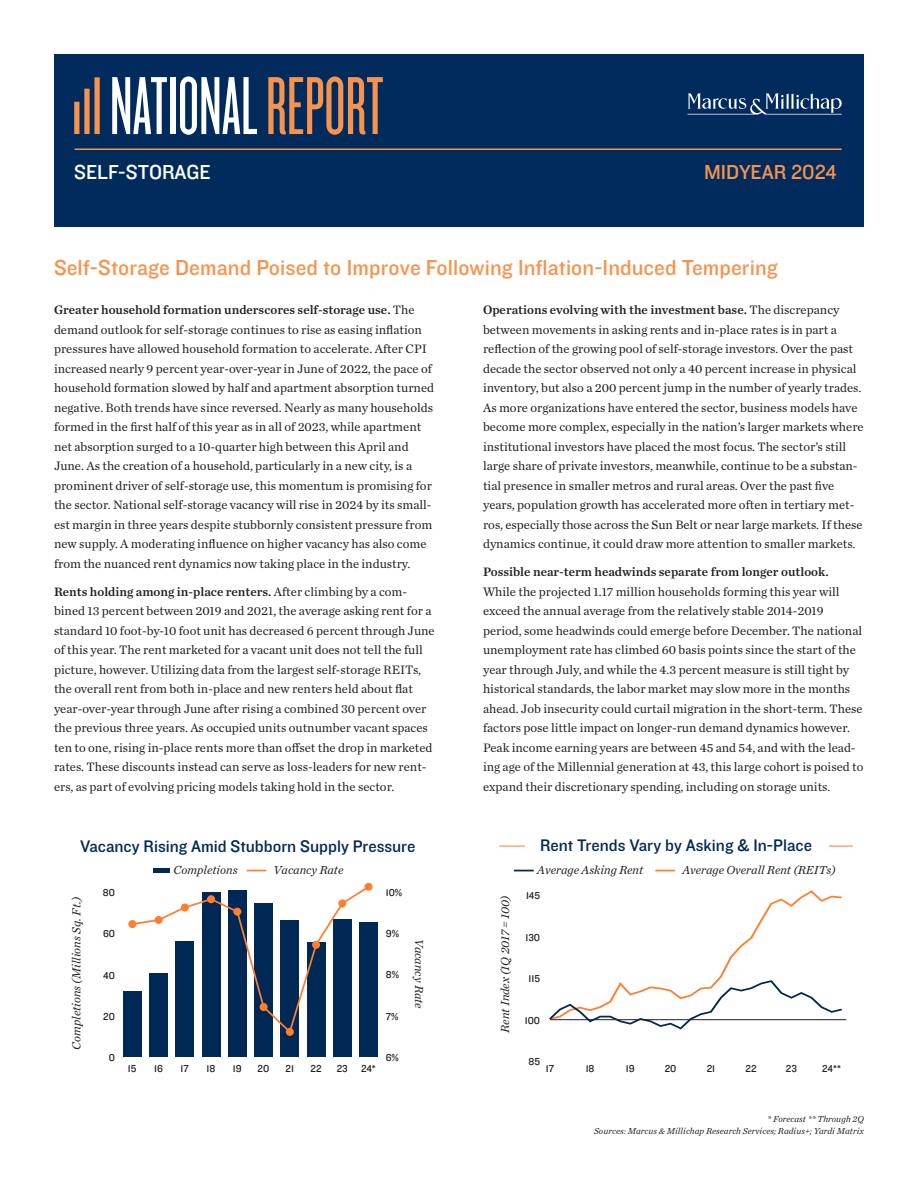
<style>
.page{position:relative;width:918px;height:1188px;background:#fff}
.page>*{position:absolute;margin:0;border:0;box-sizing:border-box;transform-origin:0 0}
._01_-_Header_-_Title{font:85.5px "Knockout 26 Junior Flywght";color:#fff}
._02_-_H1{font:22.5px "Knockout 31 Junior Middlewt";letter-spacing:.005em;color:#f6934d}
._02_-_Header_-_Subtitle{font:21px "Knockout 31 Junior Middlewt";color:#fff}
._02_-_Header_-_Subtitle-2{font:21px "Knockout 31 Junior Middlewt";color:#f6934d}
.t1{font:17.4px "Knockout 31 Junior Middlewt";color:#002855}
._05_-_Body{font:12.75px/19.5px "Chronicle Text G1";color:#231f20}
.t2{font:italic 12.15px "Chronicle Text G1";color:#231f20}
.t3{font:10.5px "Knockout 31 Junior Middlewt";color:#231f20}
._06_-_Captions{font:italic 9px "Chronicle Text G1";letter-spacing:.005em;color:#231f20}
.s1{color:#f6934d}
.s2{font-family:"Chronicle Text G1 Semi"}
</style>
<div class="page">
<div style="left:54px;top:54px;width:810px;height:173px;background:#002b5c"></div>
<hr style="left:75px;top:148px;width:767px;height:2px;background:#f6934d">
<div style="left:74px;top:102px;width:5px;height:32px;background:#f6934d"></div>
<div style="left:84px;top:89px;width:6px;height:45px;background:#f6934d"></div>
<div style="left:94px;top:77px;width:6px;height:57px;background:#f6934d"></div>
<svg style="left:687px;top:93px;width:155px;height:22px"></svg>
<svg style="left:499px;top:846px;width:26px;height:1px"></svg>
<svg style="left:829px;top:846px;width:24px;height:1px"></svg>
<svg style="left:247px;top:870px;width:19px;height:1px"></svg>
<div style="left:123px;top:992px;width:19px;height:65px;background:#002855"></div>
<div style="left:149px;top:974px;width:19px;height:83px;background:#002855"></div>
<div style="left:175px;top:941px;width:19px;height:116px;background:#002855"></div>
<div style="left:202px;top:892px;width:18px;height:165px;background:#002855"></div>
<div style="left:228px;top:891px;width:19px;height:166px;background:#002855"></div>
<div style="left:254px;top:904px;width:19px;height:153px;background:#002855"></div>
<div style="left:280px;top:921px;width:19px;height:136px;background:#002855"></div>
<div style="left:307px;top:942px;width:18px;height:115px;background:#002855"></div>
<div style="left:333px;top:920px;width:19px;height:137px;background:#002855"></div>
<div style="left:359px;top:922px;width:19px;height:135px;background:#002855"></div>
<svg style="left:132px;top:886px;width:235px;height:147px"></svg>
<div style="left:128px;top:920px;width:8px;height:8px;background:#ff7e30;border-radius:50%"></div>
<div style="left:155px;top:916px;width:8px;height:8px;background:#ff7e30;border-radius:50%"></div>
<div style="left:181px;top:903px;width:8px;height:9px;background:#ff7e30;border-radius:50%"></div>
<div style="left:207px;top:895px;width:8px;height:8px;background:#ff7e30;border-radius:50%"></div>
<div style="left:233px;top:908px;width:8px;height:8px;background:#ff7e30;border-radius:50%"></div>
<div style="left:260px;top:1003px;width:8px;height:8px;background:#ff7e30;border-radius:50%"></div>
<div style="left:286px;top:1028px;width:8px;height:8px;background:#ff7e30;border-radius:50%"></div>
<div style="left:312px;top:941px;width:8px;height:8px;background:#ff7e30;border-radius:50%"></div>
<div style="left:338px;top:899px;width:8px;height:8px;background:#ff7e30;border-radius:50%"></div>
<div style="left:365px;top:883px;width:8px;height:8px;background:#ff7e30;border-radius:50%"></div>
<div style="left:153px;top:868px;width:17px;height:5px;background:#002855"></div>
<svg style="left:549px;top:890px;width:293px;height:139px"></svg>
<hr style="left:550px;top:1019px;width:296px;height:1px;background:#231f20">
<svg style="left:655px;top:870px;width:20px;height:1px"></svg>
<svg style="left:514px;top:870px;width:20px;height:1px"></svg>
<p class="_01_-_Header_-_Title" style="left:110px;top:58px;width:275px">NATIONAL <span class="s1">REPORT</span></p>
<p class="_02_-_Header_-_Subtitle" style="left:74px;top:158px;width:138px">SELF-STORAGE</p>
<p class="_02_-_Header_-_Subtitle-2" style="left:704px;top:158px;width:134px">MIDYEAR 2024</p>
<p class="_02_-_H1" style="left:54px;top:252px;width:725px">Self-Storage Demand Poised to Improve Following Inflation-Induced Tempering</p>
<p class="_05_-_Body" style="left:54px;top:300px;width:382px"><span class="s2">Greater household formation underscores self-storage use.</span> The demand outlook for self-storage continues to rise as easing inflation pressures have allowed household formation to accelerate. After CPI increased nearly 9 percent year-over-year in June of 2022, the pace of household formation slowed by half and apartment absorption turned negative. Both trends have since reversed. Nearly as many households formed in the first half of this year as in all of 2023, while apartment net absorption surged to a 10-quarter high between this April and June. As the creation of a household, particularly in a new city, is a prominent driver of self-storage use, this momentum is promising for the sector. National self-storage vacancy will rise in 2024 by its small&shy;est margin in three years despite stubbornly consistent pressure from new supply. A moderating influence on higher vacancy has also come from the nuanced rent dynamics now taking place in the industry.</p>
<p class="_05_-_Body" style="left:54px;top:581px;width:382px"><span class="s2">Rents holding among in-place renters.</span> After climbing by a com&shy;bined 13 percent between 2019 and 2021, the average asking rent for a standard 10 foot-by-10 foot unit has decreased 6 percent through June of this year. The rent marketed for a vacant unit does not tell the full picture, however. Utilizing data from the largest self-storage REITs, the overall rent from both in-place and new renters held about flat year-over-year through June after rising a combined 30 percent over the previous three years. As occupied units outnumber vacant spaces ten to one, rising in-place rents more than offset the drop in marketed rates. These discounts instead can serve as loss-leaders for new rent&shy;ers, as part of evolving pricing models taking hold in the sector.</p>
<p class="_05_-_Body" style="left:483px;top:300px;width:382px"><span class="s2">Operations evolving with the investment base.</span> The discrepancy between movements in asking rents and in-place rates is in part a reflection of the growing pool of self-storage investors. Over the past decade the sector observed not only a 40 percent increase in physical inventory, but also a 200 percent jump in the number of yearly trades.<br>As more organizations have entered the sector, business models have become more complex, especially in the nation’s larger markets where institutional investors have placed the most focus. The sector’s still large share of private investors, meanwhile, continue to be a substan&shy;tial presence in smaller metros and rural areas. Over the past five years, population growth has accelerated more often in tertiary met&shy;ros, especially those across the Sun Belt or near large markets. If these dynamics continue, it could draw more attention to smaller markets.</p>
<p class="_05_-_Body" style="left:483px;top:562px;width:382px"><span class="s2">Possible near-term headwinds separate from longer outlook.<br></span>While the projected 1.17 million households forming this year will exceed the annual average from the relatively stable 2014-2019 period, some headwinds could emerge before December. The national unemployment rate has climbed 60 basis points since the start of the year through July, and while the 4.3 percent measure is still tight by historical standards, the labor market may slow more in the months ahead. Job insecurity could curtail migration in the short-term. These factors pose little impact on longer-run demand dynamics however.<br>Peak income earning years are between 45 and 54, and with the lead&shy;ing age of the Millennial generation at 43, this large cohort is poised to expand their discretionary spending, including on storage units.</p>
<p class="t1" style="left:80px;top:834px;width:337px">Vacancy Rising Amid Stubborn Supply Pressure</p>
<p class="t1" style="left:540px;top:834px;width:273px">Rent Trends Vary by Asking &amp; In-Place</p>
<p class="t2" style="left:174px;top:860px;width:66px">Completions</p>
<p class="t2" style="left:273px;top:860px;width:71px">Vacancy Rate</p>
<p class="t2" style="left:537px;top:860px;width:108px">Average Asking Rent</p>
<p class="t2" style="left:682px;top:860px;width:155px">Average Overall Rent (REITs)</p>
<p class="t2" style="left:67px;top:1050px;width:156px;rotate:-90deg">Completions (Millions Sq. Ft.)</p>
<p class="t3" style="left:103px;top:885px;width:14px">80</p>
<p class="t3" style="left:103px;top:926px;width:14px">60</p>
<p class="t3" style="left:103px;top:968px;width:13px">40</p>
<p class="t3" style="left:103px;top:1009px;width:13px">20</p>
<p class="t3" style="left:386px;top:885px;width:18px">10%</p>
<p class="t3" style="left:386px;top:926px;width:15px">9%</p>
<p class="t3" style="left:386px;top:968px;width:15px">8%</p>
<p class="t3" style="left:386px;top:1009px;width:14px">7%</p>
<p class="t2" style="left:429px;top:939px;width:71px;rotate:90deg">Vacancy Rate</p>
<p class="t2" style="left:496px;top:1033px;width:140px;rotate:-90deg">Rent Index (1Q 2017 = 100)</p>
<p class="t3" style="left:526px;top:889px;width:16px">145</p>
<p class="t3" style="left:526px;top:930px;width:16px">130</p>
<p class="t3" style="left:529px;top:971px;width:13px">115</p>
<p class="t3" style="left:525px;top:1013px;width:17px">100</p>
<p class="t3" style="left:109px;top:1051px;width:8px">0</p>
<p class="t3" style="left:128px;top:1061px;width:10px">15</p>
<p class="t3" style="left:154px;top:1061px;width:10px">16</p>
<p class="t3" style="left:181px;top:1061px;width:10px">17</p>
<p class="t3" style="left:207px;top:1061px;width:10px">18</p>
<p class="t3" style="left:233px;top:1061px;width:10px">19</p>
<p class="t3" style="left:258px;top:1061px;width:13px">20</p>
<p class="t3" style="left:286px;top:1061px;width:10px">21</p>
<p class="t3" style="left:311px;top:1061px;width:13px">22</p>
<p class="t3" style="left:337px;top:1061px;width:13px">23</p>
<p class="t3" style="left:361px;top:1061px;width:16px">24*</p>
<p class="t3" style="left:386px;top:1051px;width:15px">6%</p>
<p class="t3" style="left:529px;top:1054px;width:13px">85</p>
<p class="t3" style="left:546px;top:1062px;width:10px">17</p>
<p class="t3" style="left:586px;top:1062px;width:10px">18</p>
<p class="t3" style="left:626px;top:1062px;width:10px">19</p>
<p class="t3" style="left:665px;top:1062px;width:13px">20</p>
<p class="t3" style="left:707px;top:1062px;width:10px">21</p>
<p class="t3" style="left:746px;top:1062px;width:13px">22</p>
<p class="t3" style="left:786px;top:1062px;width:13px">23</p>
<p class="t3" style="left:822px;top:1062px;width:20px">24**</p>
<p class="_06_-_Captions" style="left:767px;top:1112px;width:98px">* Forecast ** Through 2Q</p>
<p class="_06_-_Captions" style="left:594px;top:1124px;width:271px">Sources: Marcus &amp; Millichap Research Services; Radius+; Yardi Matrix</p>
</div>
